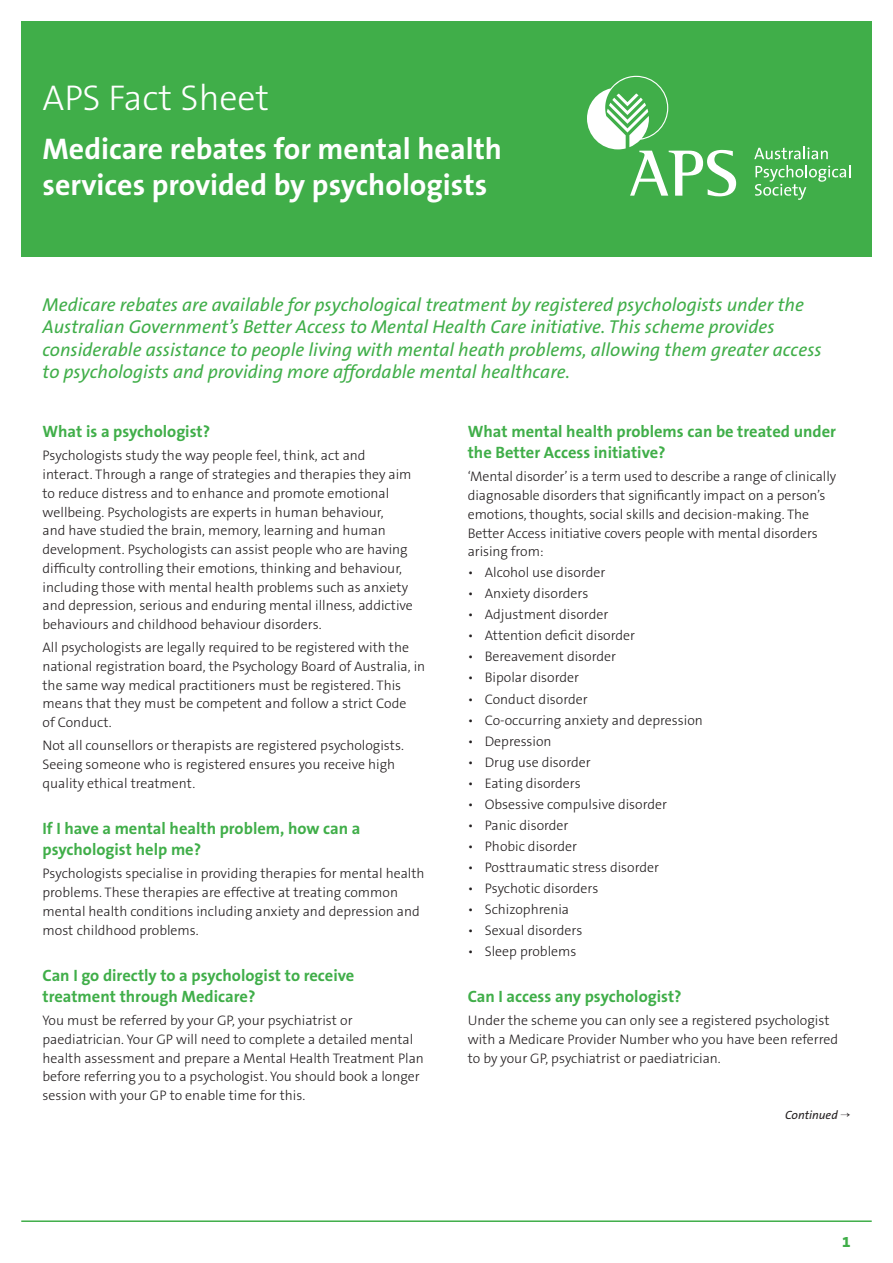
<style>
.page{position:relative;width:893px;height:1263px;background:#fff}
.page>*{position:absolute;margin:0;border:0;box-sizing:border-box;transform-origin:0 0}
.t1{font:300 36px "The Sans B3";color:#fff}
.t2{font:700 30px/36px "The Sans B7";color:#fff}
.Body_copy{font:italic 18.75px/22.5px "The Sans B5 Plain";color:#40ae49}
.Subheading{font:700 16.5px/21px "The Sans B7";color:#40ae49}
.t3{font:800 15.3px "The Sans B8";color:#40ae49}
.Body_copy-2{font:300 13.8px/18.8px "The Sans B3";color:#231f20}
.Body_copy-3{font:italic 12px "The Sans B5 Plain";color:#231f20}
</style>
<div class="page">
<div style="left:21px;top:21px;width:851px;height:235px;background:#40ae49"></div>
<hr style="left:21px;top:1220px;width:851px;height:2px;background:#40ae49">
<svg style="left:754px;top:147px;width:74px;height:12px"></svg>
<svg style="left:755px;top:165px;width:95px;height:35px"></svg>
<svg style="left:587px;top:76px;width:149px;height:120px"></svg>
<p class="t1" style="left:43px;top:78px;width:228px">APS Fact Sheet</p>
<p class="t2" style="left:43px;top:131px;width:461px">Medicare rebates for mental health services provided by psychologists</p>
<p class="Body_copy" style="left:43px;top:294px;width:781px">Medicare rebates are available for psychological treatment by registered psychologists under the Australian Government’s Better Access to Mental Health Care initiative. This scheme provides considerable assistance to people living with mental heath problems, allowing them greater access to psychologists and providing more affordable mental healthcare.</p>
<p class="Subheading" style="left:43px;top:422px;width:169px">What is a psychologist?</p>
<p class="Body_copy-2" style="left:43px;top:447px;width:372px">Psychologists study the way people feel, think, act and interact. Through a range of strategies and therapies they aim to reduce distress and to enhance and promote emotional wellbeing. Psychologists are experts in human behaviour,<br>and have studied the brain, memory, learning and human development. Psychologists can assist people who are having difficulty controlling their emotions, thinking and behaviour, including those with mental health problems such as anxiety and depression, serious and enduring mental illness, addictive behaviours and childhood behaviour disorders.</p>
<p class="Body_copy-2" style="left:43px;top:639px;width:384px">All psychologists are legally required to be registered with the national registration board, the Psychology Board of Australia, in the same way medical practitioners must be registered. This means that they must be competent and follow a strict Code<br>of Conduct.</p>
<p class="Body_copy-2" style="left:43px;top:736px;width:363px">Not all counsellors or therapists are registered psychologists.<br>Seeing someone who is registered ensures you receive high quality ethical treatment.</p>
<p class="Subheading" style="left:43px;top:819px;width:320px">If I have a mental health problem, how can a psychologist help me?</p>
<p class="Body_copy-2" style="left:43px;top:865px;width:384px">Psychologists specialise in providing therapies for mental health problems. These therapies are effective at treating common mental health conditions including anxiety and depression and most childhood problems.</p>
<p class="Subheading" style="left:43px;top:965px;width:313px">Can I go directly to a psychologist to receive treatment through Medicare?</p>
<p class="Body_copy-2" style="left:43px;top:1011px;width:383px">You must be referred by your GP, your psychiatrist or paediatrician. Your GP will need to complete a detailed mental health assessment and prepare a Mental Health Treatment Plan before referring you to a psychologist. You should book a longer session with your GP to enable time for this.</p>
<p class="Subheading" style="left:468px;top:422px;width:370px">What mental health problems can be treated under the Better Access initiative?</p>
<p class="Body_copy-2" style="left:468px;top:468px;width:370px">‘Mental disorder’ is a term used to describe a range of clinically diagnosable disorders that significantly impact on a person’s emotions, thoughts, social skills and decision-making. The Better Access initiative covers people with mental disorders arising from:</p>
<p class="Body_copy-2" style="left:468px;top:564px;width:139px">• Alcohol use disorder</p>
<p class="Body_copy-2" style="left:468px;top:585px;width:122px">• Anxiety disorders</p>
<p class="Body_copy-2" style="left:468px;top:606px;width:142px">• Adjustment disorder</p>
<p class="Body_copy-2" style="left:468px;top:627px;width:169px">• Attention deficit disorder</p>
<p class="Body_copy-2" style="left:468px;top:648px;width:150px">• Bereavement disorder</p>
<p class="Body_copy-2" style="left:468px;top:669px;width:113px">• Bipolar disorder</p>
<p class="Body_copy-2" style="left:468px;top:690px;width:121px">• Conduct disorder</p>
<p class="Body_copy-2" style="left:468px;top:711px;width:237px">• Co-occurring anxiety and depression</p>
<p class="Body_copy-2" style="left:468px;top:732px;width:85px">• Depression</p>
<p class="Body_copy-2" style="left:468px;top:753px;width:125px">• Drug use disorder</p>
<p class="Body_copy-2" style="left:468px;top:774px;width:115px">• Eating disorders</p>
<p class="Body_copy-2" style="left:468px;top:795px;width:201px">• Obsessive compulsive disorder</p>
<p class="Body_copy-2" style="left:468px;top:816px;width:102px">• Panic disorder</p>
<p class="Body_copy-2" style="left:468px;top:837px;width:111px">• Phobic disorder</p>
<p class="Body_copy-2" style="left:468px;top:858px;width:193px">• Posttraumatic stress disorder</p>
<p class="Body_copy-2" style="left:468px;top:879px;width:132px">• Psychotic disorders</p>
<p class="Body_copy-2" style="left:468px;top:900px;width:103px">• Schizophrenia</p>
<p class="Body_copy-2" style="left:468px;top:921px;width:116px">• Sexual disorders</p>
<p class="Body_copy-2" style="left:468px;top:942px;width:110px">• Sleep problems</p>
<p class="Subheading" style="left:468px;top:986px;width:215px">Can I access any psychologist?</p>
<p class="Body_copy-2" style="left:468px;top:1011px;width:372px">Under the scheme you can only see a registered psychologist with a Medicare Provider Number who you have been referred to by your GP, psychiatrist or paediatrician.</p>
<p class="Body_copy-3" style="left:785px;top:1108px;width:67px">Continued →</p>
<p class="t3" style="left:842px;top:1234px;width:10px">1</p>
</div>
